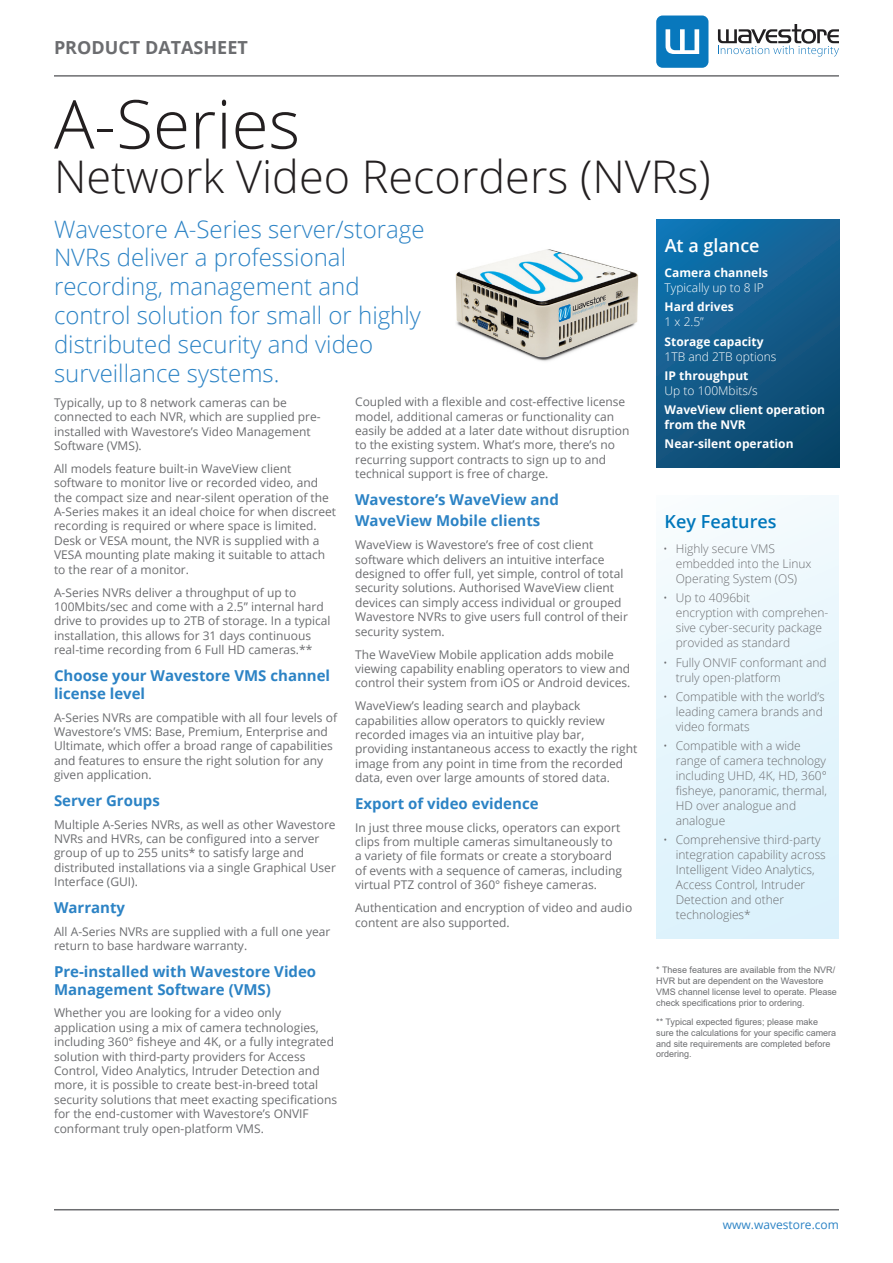
<style>
.page{position:relative;width:893px;height:1263px;background:#fff}
.page>*{position:absolute;margin:0;border:0;box-sizing:border-box;transform-origin:0 0}
.t1{font:300 67.5px "Open Sans";color:#231f20}
.t2{font:300 45px "Open Sans";color:#231f20}
.t3{font:300 24px/28.8px "Open Sans";color:#2c83c5}
.t4{font:700 18px "Open Sans";color:#6c6d70}
.t5{font:600 18px "Open Sans";color:#07b}
.t6{font:600 18px "Open Sans";color:#fff}
.t7{font:700 15px/18px "Open Sans";color:#2c83c5}
.t8{font:12px/14.4px "Open Sans";color:#6c6d70}
.t9{font:300 12px/15px "Open Sans";color:#6c6d70}
.t10{font:300 12px/15px "Open Sans";color:#fff}
.t11{font:700 12px/15px "Open Sans";color:#fff}
.t12{font:12px "Open Sans";color:#2c83c5}
.t13{font:9px/10.8px "Arial";color:#6c6d70}
.s1{font-weight:700}
.s2{font-weight:300}
</style>
<div class="page">
<svg style="left:718px;top:24px;width:121px;height:33px"></svg>
<svg style="left:656px;top:16px;width:52px;height:52px;background:#328fc8"></svg>
<svg style="left:656px;top:219px;width:183px;height:248px;background:#115b8a"></svg>
<div style="left:656px;top:495px;width:183px;height:444px;background:linear-gradient(to bottom,#f5fbfd,#daf1fc)"></div>
<hr style="left:54px;top:75px;width:785px;height:2px;background:#6c6d70">
<hr style="left:54px;top:1209px;width:785px;height:1px;background:#6c6d70">
<img style="left:455px;top:249px;width:183px;height:112px">
<p class="t4" style="left:54px;top:35px;width:195px">PRODUCT DATASHEET</p>
<p class="t1" style="left:54px;top:78px;width:248px">A-Series</p>
<p class="t2" style="left:54px;top:145px;width:658px">Network Video Recorders (NVRs)</p>
<p class="t3" style="left:54px;top:214px;width:372px">Wavestore A-Series server/storage<br>NVRs deliver a professional recording, management and control solution for small or highly distributed security and video surveillance systems.</p>
<p class="t8" style="left:54px;top:395px;width:268px">Typically, up to 8 network cameras can be connected to each NVR, which are supplied pre&shy;installed with Wavestore’s Video Management Software (VMS).</p>
<p class="t8" style="left:54px;top:461px;width:284px">All models feature built-in WaveView client software to monitor live or recorded video, and the compact size and near-silent operation of the A-Series makes it an ideal choice for when discreet recording is required or where space is limited.<br>Desk or VESA mount, the NVR is supplied with a VESA mounting plate making it suitable to attach to the rear of a monitor.</p>
<p class="t8" style="left:54px;top:585px;width:278px">A-Series NVRs deliver a throughput of up to 100Mbits/sec and come with a 2.5” internal hard drive to provides up to 2TB of storage. In a typical installation, this allows for 31 days continuous real-time recording from 6 Full HD cameras.**</p>
<p class="t7" style="left:54px;top:666px;width:278px">Choose your Wavestore VMS channel license level</p>
<p class="t8" style="left:54px;top:710px;width:285px">A-Series NVRs are compatible with all four levels of Wavestore’s VMS: Base, Premium, Enterprise and Ultimate, which offer a broad range of capabilities and features to ensure the right solution for any given application.</p>
<p class="t7" style="left:54px;top:791px;width:107px">Server Groups</p>
<p class="t8" style="left:54px;top:817px;width:283px">Multiple A-Series NVRs, as well as other Wavestore NVRs and HVRs, can be configured into a server group of up to 255 units* to satisfy large and distributed installations via a single Graphical User Interface (GUI).</p>
<p class="t7" style="left:54px;top:898px;width:73px">Warranty</p>
<p class="t8" style="left:54px;top:924px;width:278px">All A-Series NVRs are supplied with a full one year return to base hardware warranty.</p>
<p class="t7" style="left:54px;top:962px;width:264px">Pre-installed with Wavestore Video<br>Management Software (VMS)</p>
<p class="t8" style="left:54px;top:1005px;width:285px">Whether you are looking for a video only application using a mix of camera technologies, including 360° fisheye and 4K, or a fully integrated solution with third-party providers for Access Control, Video Analytics, Intruder Detection and more, it is possible to create best-in-breed total security solutions that meet exacting specifications for the end-customer with Wavestore’s ONVIF conformant truly open-platform VMS.</p>
<p class="t8" style="left:355px;top:394px;width:276px">Coupled with a flexible and cost-effective license model, additional cameras or functionality can easily be added at a later date without disruption to the existing system. What’s more, there’s no recurring support contracts to sign up to and technical support is free of charge.</p>
<p class="t7" style="left:355px;top:488px;width:205px;line-height:21.6px">Wavestore’s WaveView and<br>WaveView Mobile clients</p>
<p class="t8" style="left:355px;top:537px;width:274px">WaveView is Wavestore’s free of cost client software which delivers an intuitive interface designed to offer full, yet simple, control of total security solutions. Authorised WaveView client devices can simply access individual or grouped Wavestore NVRs to give users full control of their security system.</p>
<p class="t8" style="left:355px;top:647px;width:277px">The WaveView Mobile application adds mobile viewing capability enabling operators to view and control their system from iOS or Android devices.</p>
<p class="t8" style="left:355px;top:698px;width:284px">WaveView’s leading search and playback capabilities allow operators to quickly review recorded images via an intuitive play bar, providing instantaneous access to exactly the right image from any point in time from the recorded data, even over large amounts of stored data.</p>
<p class="t7" style="left:355px;top:794px;width:185px">Export of video evidence</p>
<p class="t8" style="left:355px;top:820px;width:269px">In just three mouse clicks, operators can export clips from multiple cameras simultaneously to a variety of file formats or create a storyboard of events with a sequence of cameras, including virtual PTZ control of 360° fisheye cameras.</p>
<p class="t8" style="left:355px;top:900px;width:279px">Authentication and encryption of video and audio content are also supported.</p>
<p class="t6" style="left:665px;top:233px;width:96px">At a glance</p>
<p class="t10" style="left:665px;top:265px;width:105px"><span class="s1">Camera channels<br></span>Typically up to 8 IP</p>
<p class="t11" style="left:665px;top:299px;width:71px">Hard drives<br><span class="s2">1 x 2.5”</span></p>
<p class="t10" style="left:665px;top:333px;width:113px"><span class="s1">Storage capacity<br></span>1TB and 2TB options</p>
<p class="t10" style="left:665px;top:368px;width:95px"><span class="s1">IP throughput<br></span>Up to 100Mbits/s</p>
<p class="t11" style="left:665px;top:402px;width:162px">WaveView client operation from the NVR</p>
<p class="t11" style="left:665px;top:436px;width:130px">Near-silent operation</p>
<p class="t5" style="left:665px;top:509px;width:113px">Key Features</p>
<p class="t9" style="left:676px;top:541px;width:137px;text-indent:-13px">• Highly secure VMS embedded into the Linux<br>Operating System (OS)</p>
<p class="t9" style="left:676px;top:590px;width:154px;text-indent:-13px">• Up to 4096bit<br>encryption with comprehen&shy;sive cyber-security package provided as standard</p>
<p class="t9" style="left:676px;top:654px;width:152px;text-indent:-13px">• Fully ONVIF conformant and truly open-platform</p>
<p class="t9" style="left:676px;top:689px;width:150px;text-indent:-13px">• Compatible with the world’s leading camera brands and video formats</p>
<p class="t9" style="left:676px;top:738px;width:153px;text-indent:-13px">• Compatible with a wide range of camera technology including UHD, 4K, HD, 360° fisheye, panoramic, thermal,<br>HD over analogue and analogue</p>
<p class="t9" style="left:676px;top:832px;width:152px;text-indent:-13px">• Comprehensive third-party integration capability across<br>Intelligent Video Analytics,<br>Access Control, Intruder<br>Detection and other technologies*</p>
<p class="t13" style="left:656px;top:965px;width:182px">* These features are available from the NVR/ HVR but are dependent on the Wavestore VMS channel license level to operate. Please check specifications prior to ordering.</p>
<p class="t13" style="left:656px;top:1016px;width:182px">** Typical expected figures; please make sure the calculations for your specific camera and site requirements are completed before ordering.</p>
<p class="t12" style="left:723px;top:1216px;width:118px">www.wavestore.com</p>
</div>
